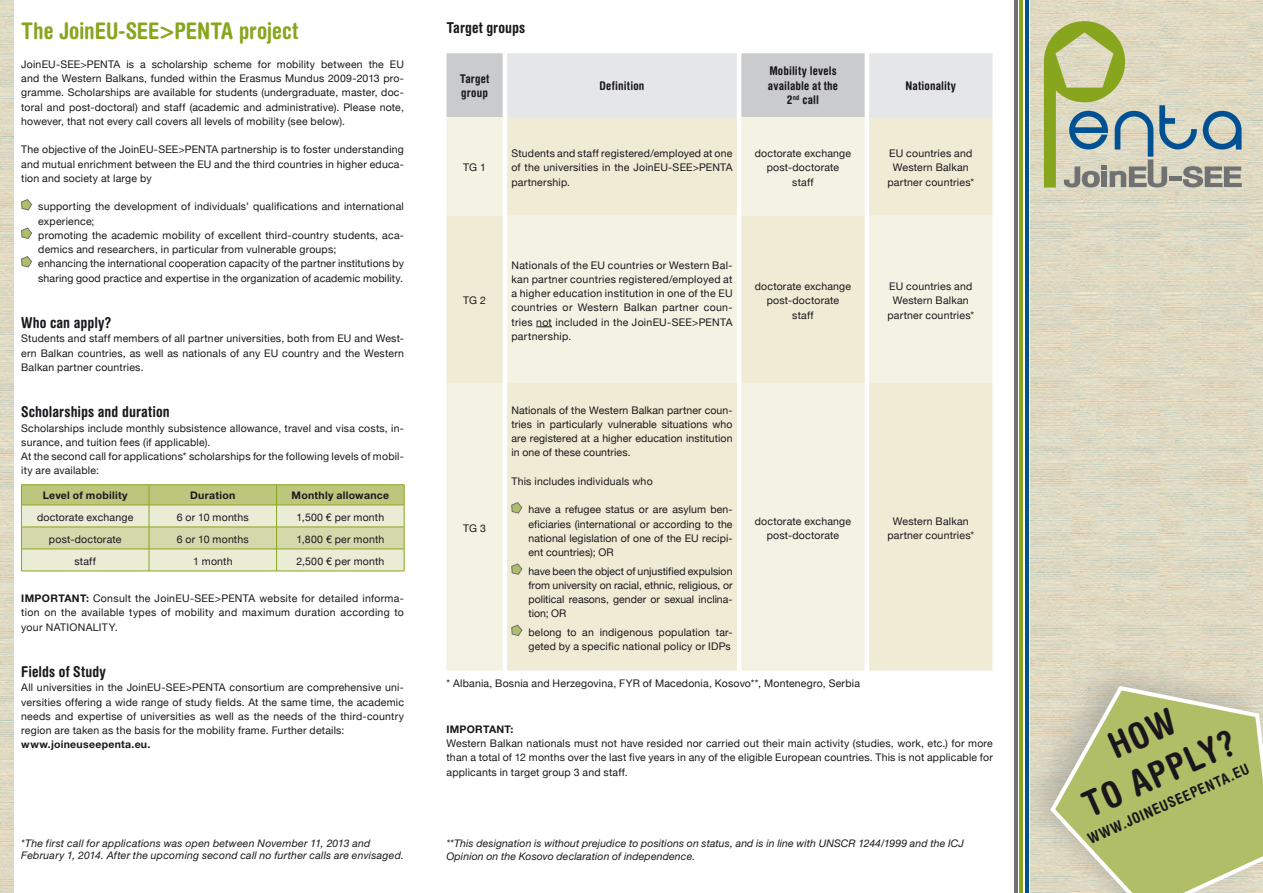
<style>
.page{position:relative;width:1263px;height:893px;background:#fff}
.page>*{position:absolute;margin:0;border:0;box-sizing:border-box;transform-origin:0 0}
.t1{font:700 condensed 36px/43.2px "Helvetica Rounded";color:#1a171c;text-align:center}
.t2{font:700 condensed 22.95px "Helvetica Rounded";color:#88a51e}
.t3{font:700 condensed 15px "Helvetica Rounded";letter-spacing:.005em;color:#1a171c}
.t4{font:700 condensed 14.85px "Helvetica Rounded";color:#1a171c}
.t5{font:700 condensed 12px/14.4px "Helvetica Rounded";letter-spacing:.015em;color:#1a171c}
.t6{font:10.5px/14.2px "Helvetica Neue";letter-spacing:.02em;color:#1a171c;text-align:justify}
.t7{font:italic 10.5px/12.6px "Helvetica Neue";letter-spacing:.015em;color:#1a171c}
.t8{font:700 10.5px "Helvetica Neue";letter-spacing:.025em;color:#1a171c}
.s1{font-weight:700}
</style>
<div class="page">
<hr style="left:1025px;top:0;width:3px;height:893px;background:#005194">
<hr style="left:1019px;top:0;width:4px;height:893px;background:#88a51e">
<hr style="left:1014px;top:0;width:3px;height:893px;background:#707173">
<svg style="left:1044px;top:21px;width:198px;height:167px;background:#bbc1a4"></svg>
<svg style="left:21px;top:199px;width:11px;height:12px"></svg>
<svg style="left:21px;top:227px;width:11px;height:12px"></svg>
<svg style="left:21px;top:256px;width:11px;height:12px"></svg>
<hr style="left:21px;top:484px;width:128px;height:1px;background:#88a51e">
<hr style="left:149px;top:484px;width:128px;height:1px;background:#88a51e">
<hr style="left:277px;top:484px;width:127px;height:1px;background:#88a51e">
<svg style="left:21px;top:485px;width:384px;height:86px;background:#d3daaa"></svg>
<hr style="left:21px;top:571px;width:128px;height:1px;background:#88a51e">
<hr style="left:149px;top:571px;width:128px;height:1px;background:#88a51e">
<hr style="left:277px;top:571px;width:127px;height:1px;background:#88a51e">
<svg style="left:446px;top:53px;width:546px;height:64px;background:#dcddde"></svg>
<svg style="left:446px;top:117px;width:546px;height:554px;background:#f1eedb"></svg>
<svg style="left:536px;top:326px;width:16px;height:1px"></svg>
<svg style="left:511px;top:502px;width:11px;height:12px"></svg>
<svg style="left:511px;top:563px;width:11px;height:12px"></svg>
<svg style="left:511px;top:625px;width:11px;height:11px"></svg>
<div style="left:1012px;top:651px;width:251px;height:242px;background:#707173;opacity:.38"></div>
<svg style="left:1048px;top:684px;width:215px;height:209px;background:#bcc483"></svg>
<h2 class="t2" style="left:21px;top:17px;width:166px">The JoinEU-SEE&gt;PENTA</h2>
<h2 class="t2" style="left:239px;top:17px;width:61px">project</h2>
<p class="t6" style="left:21px;top:57px;width:384px">JoinEU-SEE&gt;PENTA is a scholarship scheme for mobility between the EU and the Western Balkans, funded within the Erasmus Mundus 2009-2013 pro&shy;gramme. Scholarships are available for students (undergraduate, master, doc&shy;toral and post-doctoral) and staff (academic and administrative). Please note, however, that not every call covers all levels of mobility (see below).</p>
<p class="t6" style="left:21px;top:142px;width:384px">The objective of the JoinEU-SEE&gt;PENTA partnership is to foster understanding and mutual enrichment between the EU and the third countries in higher educa&shy;tion and society at large by</p>
<p class="t6" style="left:38px;top:199px;width:367px;text-align:left">supporting the development of individuals’ qualifications and international experience;<br>promoting the academic mobility of excellent third-country students, aca&shy;demics and researchers, in particular from vulnerable groups;<br>enhancing the international cooperation capacity of the partner institutions by sharing good practice and expertise in the organization of academic mobility.</p>
<h3 class="t3" style="left:21px;top:314px;width:92px">Who can apply?</h3>
<p class="t6" style="left:21px;top:331px;width:384px">Students and staff members of all partner universities, both from EU and West&shy;ern Balkan countries, as well as nationals of any EU country and the Western Balkan partner countries.</p>
<h3 class="t3" style="left:21px;top:403px;width:150px">Scholarships and duration</h3>
<p class="t6" style="left:21px;top:421px;width:384px;text-align:left">Scholarships include monthly subsistence allowance, travel and visa costs, in&shy;surance, and tuition fees (if applicable).<br>At the second call for applications* scholarships for the following levels of mobil&shy;ity are available:</p>
<p class="t8" style="left:43px;top:489px;width:86px">Level of mobility</p>
<p class="t8" style="left:190px;top:489px;width:47px">Duration</p>
<p class="t8" style="left:292px;top:489px;width:99px">Monthly allowance</p>
<p class="t6" style="left:37px;top:510px;width:98px">doctorate exchange</p>
<p class="t6" style="left:177px;top:510px;width:73px">6 or 10 months</p>
<p class="t6" style="left:296px;top:510px;width:89px">1,500 € per month</p>
<p class="t6" style="left:49px;top:532px;width:74px">post-doctorate</p>
<p class="t6" style="left:177px;top:532px;width:73px">6 or 10 months</p>
<p class="t6" style="left:296px;top:532px;width:89px">1,800 € per month</p>
<p class="t6" style="left:74px;top:554px;width:23px">staff</p>
<p class="t6" style="left:193px;top:554px;width:41px">1 month</p>
<p class="t6" style="left:296px;top:554px;width:90px">2,500 € per month</p>
<p class="t6" style="left:21px;top:591px;width:384px"><span class="s1">IMPORTANT:</span> Consult the JoinEU-SEE&gt;PENTA website for detailed informa&shy;tion on the available types of mobility and maximum duration according to your NATIONALITY.</p>
<h3 class="t3" style="left:21px;top:663px;width:86px">Fields of Study</h3>
<p class="t6" style="left:21px;top:680px;width:384px">All universities in the JoinEU-SEE&gt;PENTA consortium are comprehensive uni&shy;versities offering a wide range of study fields. At the same time, the academic needs and expertise of universities as well as the needs of the third-country region are taken as the basis for the mobility frame. Further details:</p>
<p class="t8" style="left:21px;top:738px;width:131px">www.joineuseepenta.eu.</p>
<p class="t7" style="left:21px;top:836px;width:384px">*The first call for applications was open between November 11, 2013 and<br>February 1, 2014. After the upcoming second call no further calls are envisaged.</p>
<h3 class="t3" style="left:446px;top:19px;width:80px">Target groups</h3>
<p class="t5" style="left:460px;top:71px;width:31px">Target group</p>
<p class="t5" style="left:600px;top:78px;width:46px">Definition</p>
<p class="t5" style="left:768px;top:64px;width:72px;text-align:center">Mobility levels available at the<br>2<sup>nd</sup> call</p>
<p class="t5" style="left:905px;top:78px;width:52px">Nationality</p>
<p class="t6" style="left:463px;top:160px;width:24px">TG 1</p>
<p class="t6" style="left:511px;top:146px;width:223px">Students and staff registered/employed at one of the universities in the JoinEU-SEE&gt;PENTA partnership.</p>
<p class="t6" style="left:755px;top:146px;width:98px;text-align:center">doctorate exchange post-doctorate staff</p>
<p class="t6" style="left:887px;top:146px;width:88px;text-align:center">EU countries and<br>Western Balkan partner countries*</p>
<p class="t6" style="left:463px;top:293px;width:24px">TG 2</p>
<p class="t6" style="left:463px;top:521px;width:24px">TG 3</p>
<p class="t6" style="left:511px;top:258px;width:223px">Nationals of the EU countries or Western Bal&shy;kan partner countries registered/employed at a higher education institution in one of the EU countries or Western Balkan partner coun&shy;tries not included in the JoinEU-SEE&gt;PENTA partnership.</p>
<p class="t6" style="left:755px;top:279px;width:98px;text-align:center">doctorate exchange post-doctorate staff</p>
<p class="t6" style="left:887px;top:279px;width:88px;text-align:center">EU countries and<br>Western Balkan partner countries*</p>
<p class="t6" style="left:511px;top:403px;width:223px">Nationals of the Western Balkan partner coun&shy;tries in particularly vulnerable situations who are registered at a higher education institution in one of these countries.</p>
<p class="t6" style="left:511px;top:474px;width:143px">This includes individuals who</p>
<p class="t6" style="left:528px;top:502px;width:206px">have a refugee status or are asylum ben&shy;eficiaries (international or according to the national legislation of one of the EU recipi&shy;ent countries); OR</p>
<p class="t6" style="left:528px;top:564px;width:206px">have been the object of unjustified expulsion from university on racial, ethnic, religious, or political reasons, gender or sexual inclina&shy;tion; OR</p>
<p class="t6" style="left:528px;top:625px;width:206px">belong to an indigenous population tar&shy;geted by a specific national policy or IDPs</p>
<p class="t6" style="left:755px;top:514px;width:98px;text-align:center">doctorate exchange post-doctorate</p>
<p class="t6" style="left:887px;top:514px;width:88px;text-align:center">Western Balkan partner countries*</p>
<p class="t6" style="left:446px;top:676px;width:415px">* Albania, Bosnia and Herzegovina, FYR of Macedonia, Kosovo**, Montenegro, Serbia</p>
<p class="t8" style="left:446px;top:723px;width:68px">IMPORTANT:</p>
<p class="t6" style="left:446px;top:736px;width:548px">Western Balkan nationals must not have resided nor carried out their main activity (studies, work, etc.) for more than a total of 12 months over the last five years in any of the eligible European countries. This is not applicable for applicants in target group 3 and staff.</p>
<p class="t7" style="left:446px;top:837px;width:519px">**This designation is without prejudice to positions on status, and is in line with UNSCR 1244/1999 and the ICJ<br>Opinion on the Kosovo declaration of independence.</p>
<h1 class="t1" style="left:1058px;top:747px;width:166px;rotate:-24deg">How<br>to apply?</h1>
<h3 class="t4" style="left:1085px;top:831px;width:176px;rotate:-24deg">www.joineuseepenta.eu</h3>
</div>
